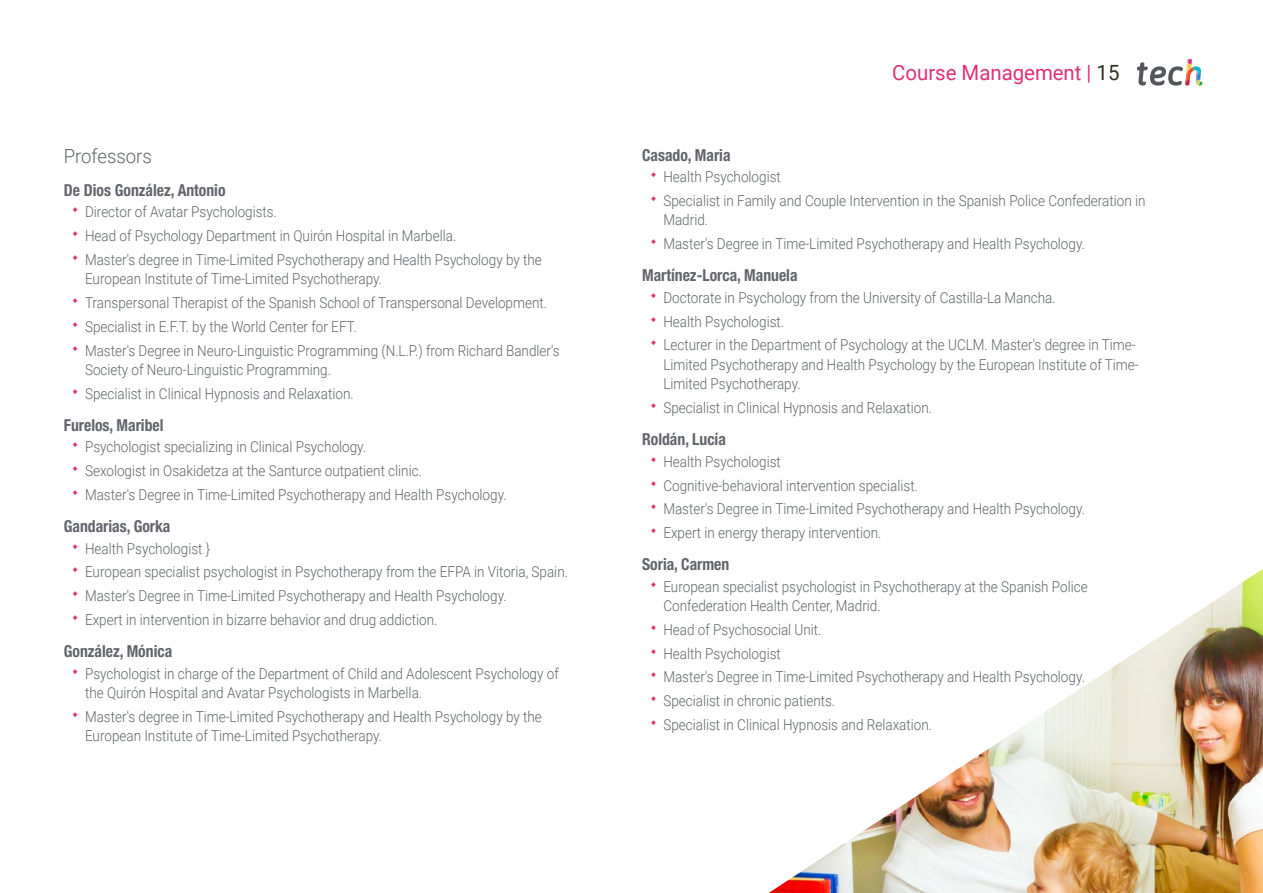
<style>
.page{position:relative;width:1263px;height:893px;background:#fff}
.page>*{position:absolute;margin:0;border:0;box-sizing:border-box;transform-origin:0 0}
.t1{font:21px "Roboto";color:#df3174}
.t2{font:300 19.5px "Roboto";color:#61646a;scale:.95 1}
.t3{font:700 condensed 16.5px "Helvetica Neue LT Std";color:#61646a;scale:.95 1}
.t4{font:300 15px/23.7px "Roboto";color:#61646a;scale:.9 1}
.s1{color:#312e20}
</style>
<div class="page">
<img style="left:769px;top:569px;width:494px;height:324px">
<svg style="left:1137px;top:59px;width:65px;height:27px"></svg>
<h2 class="t2" style="left:64px;top:143px;width:94px">Professors</h2>
<p class="t3" style="left:64px;top:180px;width:172px">De Dios González, Antonio</p>
<p class="t4" style="left:85px;top:200px;width:509px">Director of Avatar Psychologists.<br>Head of Psychology Department in Quirón Hospital in Marbella.<br>Master's degree in Time-Limited Psychotherapy and Health Psychology by the</p>
<p class="t4" style="left:85px;top:267px;width:529px">European Institute of Time-Limited Psychotherapy.<br>Transpersonal Therapist of the Spanish School of Transpersonal Development.<br>Specialist in E.F.T. by the World Center for EFT.<br>Master's Degree in Neuro-Linguistic Programming (N.L.P.) from Richard Bandler's</p>
<p class="t4" style="left:85px;top:357px;width:300px">Society of Neuro-Linguistic Programming.<br>Specialist in Clinical Hypnosis and Relaxation.</p>
<p class="t3" style="left:64px;top:415px;width:106px">Furelos, Maribel</p>
<p class="t4" style="left:85px;top:435px;width:470px">Psychologist specializing in Clinical Psychology.<br>Sexologist in Osakidetza at the Santurce outpatient clinic.<br>Master's Degree in Time-Limited Psychotherapy and Health Psychology.</p>
<p class="t3" style="left:64px;top:516px;width:114px">Gandarias, Gorka</p>
<p class="t4" style="left:85px;top:536px;width:538px">Health Psychologist }<br>European specialist psychologist in Psychotherapy from the EFPA in Vitoria, Spain.<br>Master's Degree in Time-Limited Psychotherapy and Health Psychology.<br>Expert in intervention in bizarre behavior and drug addiction.</p>
<p class="t3" style="left:64px;top:641px;width:116px">González, Mónica</p>
<p class="t4" style="left:85px;top:663px;width:528px;line-height:19.5px">Psychologist in charge of the Department of Child and Adolescent Psychology of the Quirón Hospital and Avatar Psychologists in Marbella.</p>
<p class="t4" style="left:85px;top:706px;width:509px;line-height:19.5px">Master's degree in Time-Limited Psychotherapy and Health Psychology by the<br>European Institute of Time-Limited Psychotherapy.</p>
<h1 class="t1" style="left:892px;top:57px;width:229px">Course Management | <span class="s1">15</span></h1>
<p class="t3" style="left:642px;top:145px;width:95px">Casado, Maria</p>
<p class="t4" style="left:663px;top:164px;width:537px">Health Psychologist<br>Specialist in Family and Couple Intervention in the Spanish Police Confederation in</p>
<p class="t4" style="left:663px;top:208px;width:470px">Madrid.<br>Master's Degree in Time-Limited Psychotherapy and Health Psychology.</p>
<p class="t3" style="left:642px;top:265px;width:165px">Martínez-Lorca, Manuela</p>
<p class="t4" style="left:663px;top:285px;width:526px">Doctorate in Psychology from the University of Castilla-La Mancha.<br>Health Psychologist.<br>Lecturer in the Department of Psychology at the UCLM. Master's degree in Time-</p>
<p class="t4" style="left:663px;top:354px;width:530px;line-height:19.5px">Limited Psychotherapy and Health Psychology by the European Institute of Time-<br>Limited Psychotherapy.</p>
<p class="t4" style="left:663px;top:395px;width:300px">Specialist in Clinical Hypnosis and Relaxation.</p>
<p class="t3" style="left:642px;top:429px;width:90px">Roldán, Lucía</p>
<p class="t4" style="left:663px;top:449px;width:470px">Health Psychologist<br>Cognitive-behavioral intervention specialist.<br>Master's Degree in Time-Limited Psychotherapy and Health Psychology.<br>Expert in energy therapy intervention.</p>
<p class="t3" style="left:642px;top:554px;width:93px">Soria, Carmen</p>
<p class="t4" style="left:663px;top:576px;width:473px;line-height:19.5px">European specialist psychologist in Psychotherapy at the Spanish Police<br>Confederation Health Center, Madrid.</p>
<p class="t4" style="left:663px;top:617px;width:470px">Head of Psychosocial Unit.<br>Health Psychologist<br>Master's Degree in Time-Limited Psychotherapy and Health Psychology.<br>Specialist in chronic patients.<br>Specialist in Clinical Hypnosis and Relaxation.</p>
</div>
